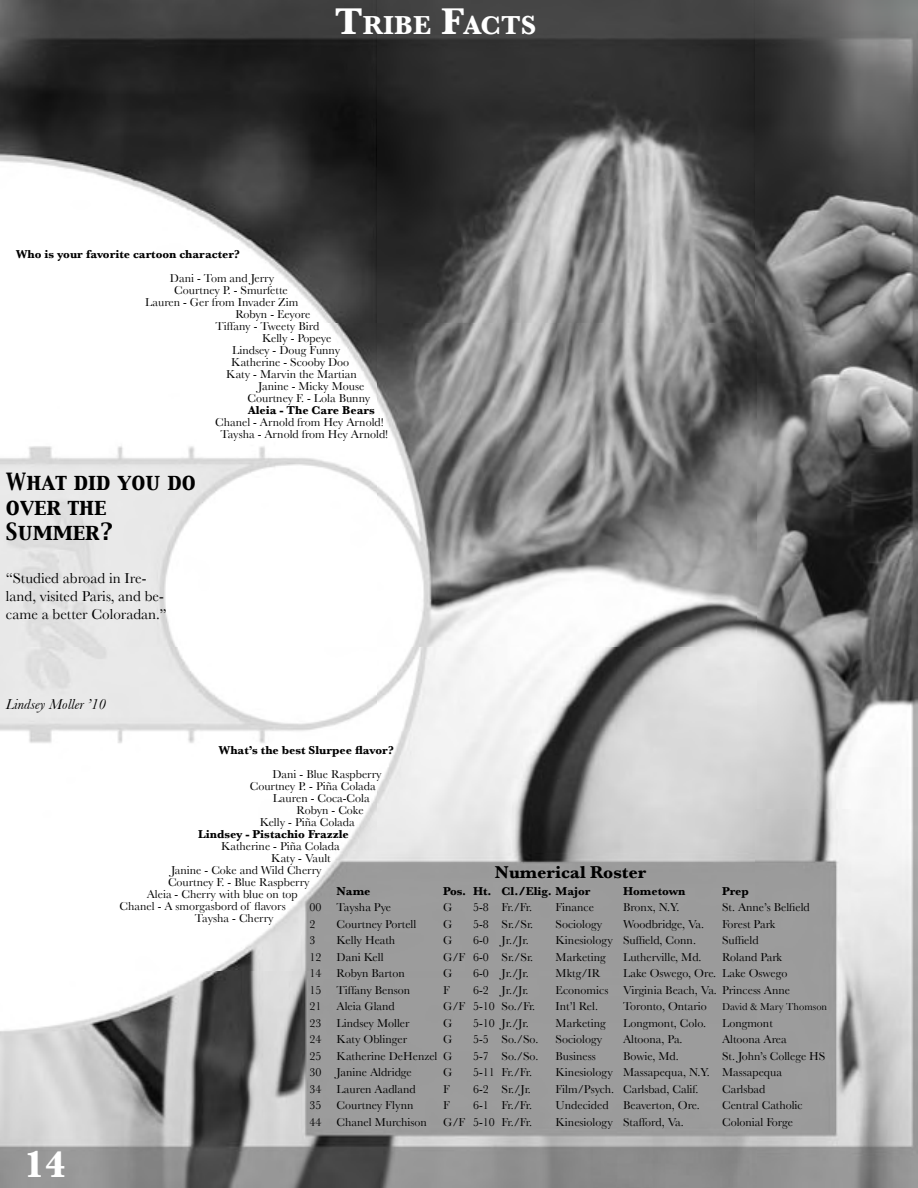
<style>
.page{position:relative;width:918px;height:1188px;background:#fff}
.page>*{position:absolute;margin:0;border:0;box-sizing:border-box;transform-origin:0 0}
.t1{font:700 39px "Baskerville";color:#fff}
.t2{font:700 27.3px "Baskerville";color:#fff}
.t3{font:21px/25.2px "Capitals";color:#000}
.t4{font:700 18px "Baskerville";color:#000}
.t5{font:15px/18px "Baskerville";color:#000}
.t6{font:italic 15px "Baskerville";color:#000}
.t7{font:12px/12px "Baskerville";color:#000;text-align:center}
.t8{font:700 12px "Baskerville";color:#000}
.t9{font:10.5px "Baskerville";color:#000}
.s1{font-size:39px}
</style>
<div class="page">
<img style="left:0;top:0;width:918px;height:1188px">
<h2 class="t2" style="left:335px;top:9px;width:203px"><span class="s1">T</span>RIBE <span class="s1">F</span>ACTS</h2>
<p class="t8" style="left:16px;top:247px;width:225px">Who is your favorite cartoon character?</p>
<p class="t7" style="left:170px;top:272px;width:106px">Dani - Tom and Jerry</p>
<p class="t7" style="left:174px;top:284px;width:115px">Courtney P. - Smurfette</p>
<p class="t7" style="left:145px;top:296px;width:155px">Lauren - Ger from Invader Zim</p>
<p class="t7" style="left:235px;top:308px;width:76px">Robyn - Eeyore</p>
<p class="t7" style="left:216px;top:320px;width:105px">Tiffany - Tweety Bird</p>
<p class="t7" style="left:262px;top:332px;width:71px">Kelly - Popeye</p>
<p class="t7" style="left:232px;top:344px;width:110px">Lindsey - Doug Funny</p>
<p class="t7" style="left:231px;top:356px;width:120px">Katherine - Scooby Doo</p>
<p class="t7" style="left:226px;top:368px;width:132px">Katy - Marvin the Martian</p>
<p class="t7" style="left:258px;top:380px;width:108px">Janine - Micky Mouse</p>
<p class="t7" style="left:248px;top:392px;width:124px">Courtney F. - Lola Bunny</p>
<p class="t8" style="left:248px;top:403px;width:128px">Aleia - The Care Bears</p>
<p class="t7" style="left:215px;top:416px;width:175px">Chanel - Arnold from Hey Arnold!<br>Taysha - Arnold from Hey Arnold!</p>
<h3 class="t3" style="left:6px;top:470px;width:191px">What did you do over the<br>Summer?</h3>
<p class="t5" style="left:6px;top:569px;width:162px">“Studied abroad in Ire&shy;land, visited Paris, and be&shy;came a better Coloradan.”</p>
<p class="t6" style="left:6px;top:696px;width:102px">Lindsey Moller ’10</p>
<h1 class="t1" style="left:24px;top:1141px;width:44px">14</h1>
<p class="t8" style="left:219px;top:743px;width:176px">What’s the best Slurpee flavor?</p>
<p class="t7" style="left:273px;top:768px;width:111px">Dani - Blue Raspberry</p>
<p class="t7" style="left:250px;top:780px;width:128px">Courtney P. - Piña Colada</p>
<p class="t7" style="left:273px;top:792px;width:99px">Lauren - Coca-Cola</p>
<p class="t7" style="left:297px;top:804px;width:69px">Robyn - Coke</p>
<p class="t7" style="left:260px;top:816px;width:96px">Kelly - Piña Colada</p>
<p class="t8" style="left:198px;top:827px;width:152px">Lindsey - Pistachio Frazzle</p>
<p class="t7" style="left:221px;top:840px;width:120px">Katherine - Piña Colada</p>
<p class="t7" style="left:271px;top:852px;width:61px">Katy - Vault</p>
<p class="t7" style="left:171px;top:864px;width:152px">Janine - Coke and Wild Cherry</p>
<p class="t7" style="left:168px;top:876px;width:143px">Courtney F. - Blue Raspberry</p>
<p class="t7" style="left:147px;top:888px;width:153px">Aleia - Cherry with blue on top</p>
<p class="t7" style="left:120px;top:900px;width:168px">Chanel - A smorgasbord of flavors</p>
<p class="t7" style="left:195px;top:912px;width:80px">Taysha - Cherry</p>
<h3 class="t4" style="left:495px;top:862px;width:153px">Numerical Roster</h3>
<p class="t8" style="left:337px;top:884px;width:35px">Name</p>
<p class="t8" style="left:443px;top:884px;width:149px">Pos. Ht. Cl./Elig. Major</p>
<p class="t8" style="left:623px;top:884px;width:64px">Hometown</p>
<p class="t8" style="left:722px;top:884px;width:28px">Prep</p>
<p class="t7" style="left:310px;top:901px;width:13px">00</p>
<p class="t7" style="left:337px;top:901px;width:56px">Taysha Pye</p>
<p class="t7" style="left:443px;top:901px;width:11px">G</p>
<p class="t7" style="left:473px;top:901px;width:60px">5-8 Fr./Fr.</p>
<p class="t7" style="left:556px;top:901px;width:40px">Finance</p>
<p class="t7" style="left:623px;top:901px;width:58px">Bronx, N.Y.</p>
<p class="t7" style="left:722px;top:901px;width:89px">St. Anne’s Belfield</p>
<p class="t7" style="left:310px;top:918px;width:7px">2</p>
<p class="t7" style="left:337px;top:918px;width:81px">Courtney Portell</p>
<p class="t7" style="left:443px;top:918px;width:11px">G</p>
<p class="t7" style="left:473px;top:918px;width:62px">5-8 Sr./Sr.</p>
<p class="t7" style="left:556px;top:918px;width:48px">Sociology</p>
<p class="t7" style="left:623px;top:918px;width:83px">Woodbridge, Va.</p>
<p class="t7" style="left:722px;top:918px;width:55px">Forest Park</p>
<p class="t7" style="left:310px;top:934px;width:7px">3</p>
<p class="t7" style="left:337px;top:934px;width:60px">Kelly Heath</p>
<p class="t7" style="left:443px;top:934px;width:11px">G</p>
<p class="t7" style="left:473px;top:934px;width:57px">6-0 Jr./Jr.</p>
<p class="t7" style="left:556px;top:934px;width:142px">Kinesiology Suffield, Conn.</p>
<p class="t7" style="left:722px;top:934px;width:38px">Suffield</p>
<p class="t7" style="left:310px;top:951px;width:13px">12</p>
<p class="t7" style="left:337px;top:951px;width:49px">Dani Kell</p>
<p class="t7" style="left:443px;top:951px;width:92px">G/F 6-0 Sr./Sr.</p>
<p class="t7" style="left:556px;top:951px;width:52px">Marketing</p>
<p class="t7" style="left:623px;top:951px;width:80px">Lutherville, Md.</p>
<p class="t7" style="left:722px;top:951px;width:62px">Roland Park</p>
<p class="t7" style="left:310px;top:967px;width:13px">14</p>
<p class="t7" style="left:337px;top:967px;width:70px">Robyn Barton</p>
<p class="t7" style="left:443px;top:967px;width:11px">G</p>
<p class="t7" style="left:473px;top:967px;width:57px">6-0 Jr./Jr.</p>
<p class="t7" style="left:556px;top:967px;width:46px">Mktg/IR</p>
<p class="t7" style="left:623px;top:967px;width:166px">Lake Oswego, Ore. Lake Oswego</p>
<p class="t7" style="left:310px;top:984px;width:13px">15</p>
<p class="t7" style="left:337px;top:984px;width:75px">Tiffany Benson</p>
<p class="t7" style="left:443px;top:984px;width:8px">F</p>
<p class="t7" style="left:473px;top:984px;width:57px">6-2 Jr./Jr.</p>
<p class="t7" style="left:556px;top:984px;width:236px">Economics Virginia Beach, Va. Princess Anne</p>
<p class="t7" style="left:310px;top:1000px;width:13px">21</p>
<p class="t7" style="left:337px;top:1000px;width:60px">Aleia Gland</p>
<p class="t7" style="left:443px;top:1000px;width:94px">G/F 5-10 So./Fr.</p>
<p class="t7" style="left:556px;top:1000px;width:44px">Int’l Rel.</p>
<p class="t7" style="left:623px;top:1000px;width:85px">Toronto, Ontario</p>
<p class="t9" style="left:722px;top:1001px;width:107px">David &amp; Mary Thomson</p>
<p class="t7" style="left:310px;top:1017px;width:13px">23</p>
<p class="t7" style="left:337px;top:1017px;width:74px">Lindsey Moller</p>
<p class="t7" style="left:443px;top:1017px;width:11px">G</p>
<p class="t7" style="left:473px;top:1017px;width:57px">5-10 Jr./Jr.</p>
<p class="t7" style="left:556px;top:1017px;width:52px">Marketing</p>
<p class="t7" style="left:623px;top:1017px;width:85px">Longmont, Colo.</p>
<p class="t7" style="left:722px;top:1017px;width:52px">Longmont</p>
<p class="t7" style="left:310px;top:1033px;width:13px">24</p>
<p class="t7" style="left:337px;top:1033px;width:72px">Katy Oblinger</p>
<p class="t7" style="left:443px;top:1033px;width:11px">G</p>
<p class="t7" style="left:473px;top:1033px;width:67px">5-5 So./So.</p>
<p class="t7" style="left:556px;top:1033px;width:48px">Sociology</p>
<p class="t7" style="left:623px;top:1033px;width:61px">Altoona, Pa.</p>
<p class="t7" style="left:722px;top:1033px;width:66px">Altoona Area</p>
<p class="t7" style="left:310px;top:1050px;width:13px">25</p>
<p class="t7" style="left:337px;top:1050px;width:117px">Katherine DeHenzel G</p>
<p class="t7" style="left:473px;top:1050px;width:67px">5-7 So./So.</p>
<p class="t7" style="left:556px;top:1050px;width:42px">Business</p>
<p class="t7" style="left:623px;top:1050px;width:57px">Bowie, Md.</p>
<p class="t7" style="left:722px;top:1050px;width:105px">St. John’s College HS</p>
<p class="t7" style="left:310px;top:1066px;width:13px">30</p>
<p class="t7" style="left:337px;top:1066px;width:77px">Janine Aldridge</p>
<p class="t7" style="left:443px;top:1066px;width:11px">G</p>
<p class="t7" style="left:473px;top:1066px;width:60px">5-11 Fr./Fr.</p>
<p class="t7" style="left:556px;top:1066px;width:228px">Kinesiology Massapequa, N.Y. Massapequa</p>
<p class="t7" style="left:310px;top:1083px;width:13px">34</p>
<p class="t7" style="left:337px;top:1083px;width:81px">Lauren Aadland</p>
<p class="t7" style="left:443px;top:1083px;width:8px">F</p>
<p class="t7" style="left:473px;top:1083px;width:59px">6-2 Sr./Jr.</p>
<p class="t7" style="left:556px;top:1083px;width:145px">Film/Psych. Carlsbad, Calif.</p>
<p class="t7" style="left:722px;top:1083px;width:45px">Carlsbad</p>
<p class="t7" style="left:310px;top:1099px;width:13px">35</p>
<p class="t7" style="left:337px;top:1099px;width:78px">Courtney Flynn</p>
<p class="t7" style="left:443px;top:1099px;width:8px">F</p>
<p class="t7" style="left:473px;top:1099px;width:60px">6-1 Fr./Fr.</p>
<p class="t7" style="left:556px;top:1099px;width:146px">Undecided Beaverton, Ore.</p>
<p class="t7" style="left:722px;top:1099px;width:82px">Central Catholic</p>
<p class="t7" style="left:310px;top:1116px;width:13px">44</p>
<p class="t7" style="left:337px;top:1116px;width:92px">Chanel Murchison</p>
<p class="t7" style="left:443px;top:1116px;width:90px">G/F 5-10 Fr./Fr.</p>
<p class="t7" style="left:556px;top:1116px;width:130px">Kinesiology Stafford, Va.</p>
<p class="t7" style="left:722px;top:1116px;width:73px">Colonial Forge</p>
</div>
